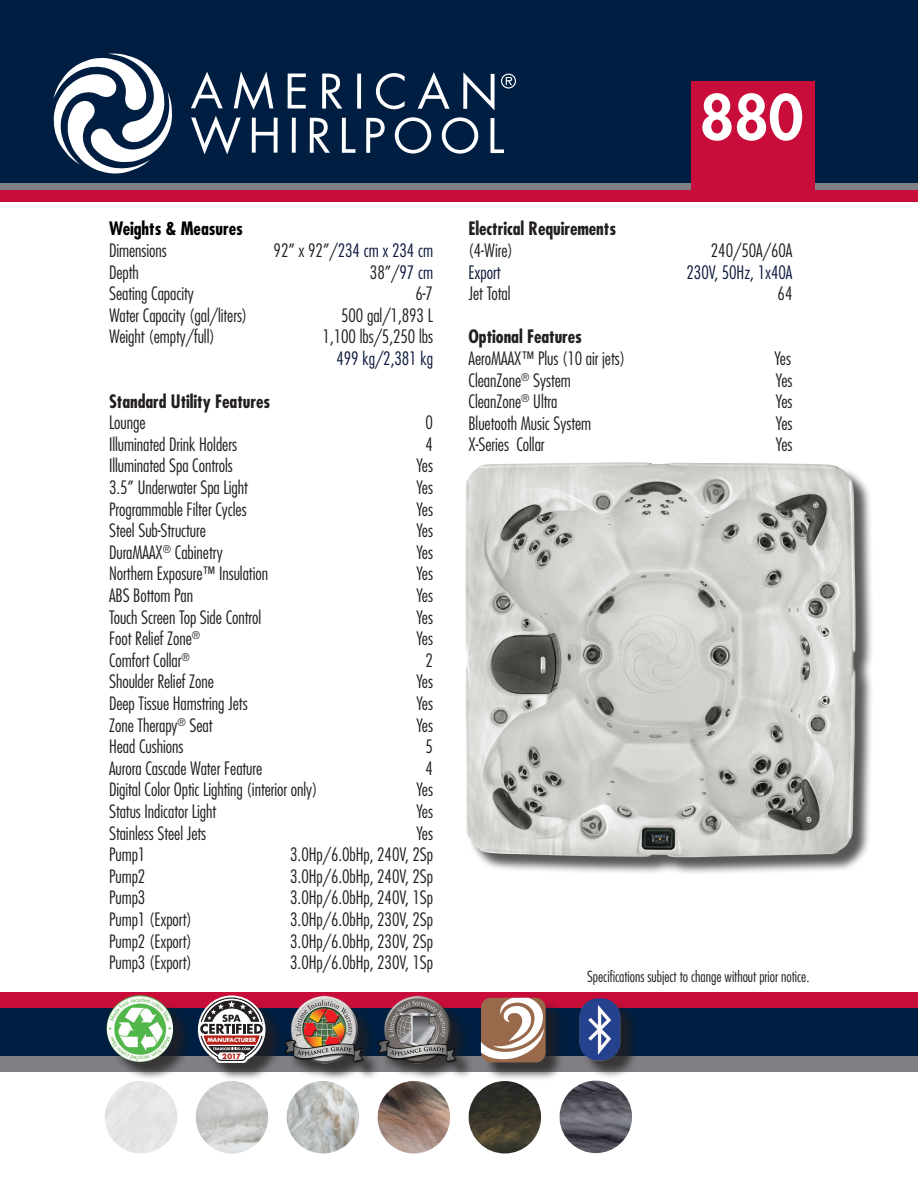
<style>
.page{position:relative;width:918px;height:1188px;background:#fff}
.page>*{position:absolute;margin:0;border:0;box-sizing:border-box;transform-origin:0 0}
.t1{font:800 60px "Futura";color:#fff}
.t2{font:300 condensed 18px "Futura";letter-spacing:-.005em;color:#231f20}
.t3{font:700 condensed 18px "Futura";letter-spacing:-.005em;color:#231f20}
.t4{font:300 condensed 18px "Futura";letter-spacing:-.005em;color:#0e1a3e}
.t5{font:700 condensed 18px "Futura";letter-spacing:-.005em;color:#000}
.t6{font:300 condensed 15px "Futura";letter-spacing:-.005em;color:#231f20}
.t7{font:700 7.05px "Futura";color:#b41d15}
.t8{font:700 5.7px "Futura";color:#fff}
.s1{color:#231f20}
.s2{color:#0e1a3e}
</style>
<div class="page">
<div style="left:0;top:0;width:918px;height:190px;background:#001e41"></div>
<div style="left:0;top:183px;width:918px;height:7px;background:#808084"></div>
<div style="left:691px;top:81px;width:124px;height:115px;background:#c80d3a"></div>
<div style="left:0;top:1007px;width:917px;height:65px;background:#001e41"></div>
<div style="left:0;top:992px;width:918px;height:15px;background:#c80d3a"></div>
<div style="left:0;top:190px;width:918px;height:12px;background:#c80d3a"></div>
<svg style="left:191px;top:72px;width:32px;height:36px"></svg>
<svg style="left:234px;top:71px;width:39px;height:39px"></svg>
<svg style="left:288px;top:74px;width:18px;height:35px"></svg>
<svg style="left:322px;top:74px;width:20px;height:35px"></svg>
<svg style="left:357px;top:74px;width:4px;height:35px"></svg>
<svg style="left:376px;top:73px;width:29px;height:36px"></svg>
<svg style="left:418px;top:72px;width:32px;height:37px"></svg>
<svg style="left:463px;top:72px;width:32px;height:38px"></svg>
<svg style="left:191px;top:116px;width:50px;height:38px"></svg>
<svg style="left:252px;top:118px;width:26px;height:35px"></svg>
<svg style="left:292px;top:118px;width:4px;height:35px"></svg>
<svg style="left:310px;top:118px;width:20px;height:35px"></svg>
<svg style="left:342px;top:118px;width:13px;height:35px"></svg>
<svg style="left:366px;top:118px;width:19px;height:35px"></svg>
<svg style="left:395px;top:117px;width:36px;height:37px"></svg>
<svg style="left:442px;top:117px;width:36px;height:37px"></svg>
<svg style="left:490px;top:118px;width:14px;height:35px"></svg>
<svg style="left:53px;top:54px;width:119px;height:120px"></svg>
<svg style="left:501px;top:74px;width:15px;height:15px"></svg>
<div style="left:0;top:1057px;width:918px;height:15px;background:#808084"></div>
<div style="left:467px;top:465px;width:408px;height:411px;background:#231f20;opacity:.75"></div>
<img style="left:465px;top:462px;width:391px;height:395px">
<div style="left:201px;top:998px;width:83px;height:83px;background:#231f20;opacity:.75"></div>
<svg style="left:198px;top:995px;width:67px;height:68px;background:#9a797e"></svg>
<div style="left:381px;top:999px;width:93px;height:82px;background:#231f20;opacity:.75"></div>
<img style="left:381px;top:995px;width:80px;height:74px">
<div style="left:483px;top:1000px;width:81px;height:81px;background:#231f20;opacity:.75"></div>
<div style="left:481px;top:998px;width:65px;height:64px;background:#986a4b;border-radius:10px"></div>
<svg style="left:481px;top:998px;width:63px;height:62px"></svg>
<div style="left:582px;top:1001px;width:57px;height:78px;background:#231f20;opacity:.75"></div>
<img style="left:579px;top:998px;width:41px;height:63px">
<div style="left:109px;top:998px;width:83px;height:83px;background:#231f20;opacity:.75"></div>
<img style="left:106px;top:995px;width:68px;height:67px">
<div style="left:287px;top:999px;width:94px;height:82px;background:#231f20;opacity:.75"></div>
<img style="left:281px;top:995px;width:83px;height:73px">
<img style="left:378px;top:1081px;width:72px;height:72px;border-radius:35px">
<img style="left:469px;top:1081px;width:72px;height:73px;border-radius:35px">
<img style="left:196px;top:1081px;width:72px;height:73px;border-radius:35px">
<div style="left:105px;top:1081px;width:72px;height:72px;background:#e3e4e6;border-radius:34px"></div>
<img style="left:287px;top:1081px;width:72px;height:73px;border-radius:35px">
<img style="left:560px;top:1081px;width:72px;height:72px;border-radius:35px">
<p class="t5" style="left:109px;top:218px;width:135px">Weights &amp; Measures</p>
<p class="t2" style="left:109px;top:240px;width:59px">Dimensions</p>
<p class="t4" style="left:274px;top:240px;width:161px"><span class="s1">92” x 92”/</span>234 cm x 234 cm</p>
<p class="t2" style="left:109px;top:261px;width:31px">Depth</p>
<p class="t2" style="left:370px;top:261px;width:65px">38”/<span class="s2">97 cm</span></p>
<p class="t2" style="left:109px;top:283px;width:86px">Seating Capacity</p>
<p class="t2" style="left:415px;top:283px;width:19px">6-7</p>
<p class="t2" style="left:109px;top:305px;width:140px">Water Capacity (gal/liters)</p>
<p class="t2" style="left:341px;top:305px;width:93px">500 gal/1,893 L</p>
<p class="t2" style="left:109px;top:326px;width:107px">Weight (empty/full)</p>
<p class="t2" style="left:323px;top:326px;width:112px">1,100 lbs/5,250 lbs</p>
<p class="t4" style="left:336px;top:348px;width:98px">499 kg/2,381 kg</p>
<p class="t3" style="left:109px;top:390px;width:163px">Standard Utility Features</p>
<p class="t2" style="left:109px;top:412px;width:38px">Lounge</p>
<p class="t2" style="left:426px;top:412px;width:9px">0</p>
<p class="t2" style="left:109px;top:434px;width:129px">Illuminated Drink Holders</p>
<p class="t2" style="left:426px;top:434px;width:9px">4</p>
<p class="t2" style="left:109px;top:455px;width:125px">Illuminated Spa Controls</p>
<p class="t2" style="left:416px;top:455px;width:18px">Yes</p>
<p class="t2" style="left:109px;top:477px;width:140px">3.5” Underwater Spa Light</p>
<p class="t2" style="left:416px;top:477px;width:18px">Yes</p>
<p class="t2" style="left:109px;top:498px;width:139px">Programmable Filter Cycles</p>
<p class="t2" style="left:416px;top:498px;width:18px">Yes</p>
<p class="t2" style="left:109px;top:520px;width:98px">Steel Sub-Structure</p>
<p class="t2" style="left:416px;top:520px;width:18px">Yes</p>
<p class="t2" style="left:109px;top:542px;width:115px">DuraMAAX<sup>®</sup> Cabinetry</p>
<p class="t2" style="left:416px;top:542px;width:18px">Yes</p>
<p class="t2" style="left:109px;top:563px;width:161px">Northern Exposure™ Insulation</p>
<p class="t2" style="left:416px;top:563px;width:18px">Yes</p>
<p class="t2" style="left:109px;top:585px;width:86px">ABS Bottom Pan</p>
<p class="t2" style="left:416px;top:585px;width:18px">Yes</p>
<p class="t2" style="left:109px;top:606px;width:154px">Touch Screen Top Side Control</p>
<p class="t2" style="left:416px;top:606px;width:18px">Yes</p>
<p class="t2" style="left:109px;top:628px;width:93px">Foot Relief Zone<sup>®</sup></p>
<p class="t2" style="left:416px;top:628px;width:18px">Yes</p>
<p class="t2" style="left:109px;top:650px;width:82px">Comfort Collar<sup>®</sup></p>
<p class="t2" style="left:426px;top:650px;width:9px">2</p>
<p class="t2" style="left:109px;top:671px;width:106px">Shoulder Relief Zone</p>
<p class="t2" style="left:416px;top:671px;width:18px">Yes</p>
<p class="t2" style="left:109px;top:693px;width:140px">Deep Tissue Hamstring Jets</p>
<p class="t2" style="left:416px;top:693px;width:18px">Yes</p>
<p class="t2" style="left:109px;top:714px;width:105px">Zone Therapy<sup>®</sup> Seat</p>
<p class="t2" style="left:416px;top:714px;width:18px">Yes</p>
<p class="t2" style="left:109px;top:736px;width:76px">Head Cushions</p>
<p class="t2" style="left:426px;top:736px;width:9px">5</p>
<p class="t2" style="left:109px;top:758px;width:155px">Aurora Cascade Water Feature</p>
<p class="t2" style="left:426px;top:758px;width:9px">4</p>
<p class="t2" style="left:109px;top:779px;width:210px">Digital Color Optic Lighting (interior only)</p>
<p class="t2" style="left:416px;top:779px;width:18px">Yes</p>
<p class="t2" style="left:109px;top:801px;width:109px">Status Indicator Light</p>
<p class="t2" style="left:416px;top:801px;width:18px">Yes</p>
<p class="t2" style="left:109px;top:822px;width:99px">Stainless Steel Jets</p>
<p class="t2" style="left:416px;top:822px;width:18px">Yes</p>
<p class="t2" style="left:109px;top:844px;width:38px">Pump1</p>
<p class="t2" style="left:290px;top:844px;width:144px">3.0Hp/6.0bHp, 240V, 2Sp</p>
<p class="t2" style="left:109px;top:866px;width:38px">Pump2</p>
<p class="t2" style="left:290px;top:866px;width:144px">3.0Hp/6.0bHp, 240V, 2Sp</p>
<p class="t2" style="left:109px;top:887px;width:38px">Pump3</p>
<p class="t2" style="left:290px;top:887px;width:144px">3.0Hp/6.0bHp, 240V, 1Sp</p>
<p class="t2" style="left:109px;top:909px;width:84px">Pump1 (Export)</p>
<p class="t2" style="left:290px;top:909px;width:144px">3.0Hp/6.0bHp, 230V, 2Sp</p>
<p class="t2" style="left:109px;top:930px;width:84px">Pump2 (Export)</p>
<p class="t2" style="left:290px;top:930px;width:144px">3.0Hp/6.0bHp, 230V, 2Sp</p>
<p class="t2" style="left:109px;top:952px;width:84px">Pump3 (Export)</p>
<p class="t2" style="left:290px;top:952px;width:144px">3.0Hp/6.0bHp, 230V, 1Sp</p>
<p class="t8" style="left:207px;top:1036px;width:50px">MANUFACTURER</p>
<p class="t7" style="left:222px;top:1051px;width:20px">2017</p>
<p class="t1" style="left:700px;top:79px;width:105px">880</p>
<p class="t3" style="left:469px;top:218px;width:149px">Electrical Requirements</p>
<p class="t2" style="left:469px;top:240px;width:46px">(4-Wire)</p>
<p class="t2" style="left:711px;top:240px;width:83px">240/50A/60A</p>
<p class="t4" style="left:469px;top:261px;width:34px">Export</p>
<p class="t4" style="left:687px;top:261px;width:107px">230V, 50Hz, 1x40A</p>
<p class="t2" style="left:469px;top:283px;width:43px">Jet Total</p>
<p class="t2" style="left:778px;top:283px;width:16px">64</p>
<p class="t3" style="left:469px;top:326px;width:115px">Optional Features</p>
<p class="t2" style="left:469px;top:348px;width:158px">AeroMAAX™ Plus (10 air jets)</p>
<p class="t2" style="left:774px;top:348px;width:18px">Yes</p>
<p class="t2" style="left:469px;top:369px;width:104px">CleanZone<sup>®</sup> System</p>
<p class="t2" style="left:776px;top:369px;width:18px">Yes</p>
<p class="t2" style="left:469px;top:391px;width:90px">CleanZone<sup>®</sup> Ultra</p>
<p class="t2" style="left:776px;top:391px;width:18px">Yes</p>
<p class="t2" style="left:469px;top:413px;width:124px">Bluetooth Music System</p>
<p class="t2" style="left:776px;top:413px;width:18px">Yes</p>
<p class="t2" style="left:469px;top:434px;width:78px">X-Series Collar</p>
<p class="t2" style="left:776px;top:434px;width:18px">Yes</p>
<p class="t6" style="left:587px;top:968px;width:224px">Specifications subject to change without prior notice.</p>
</div>
